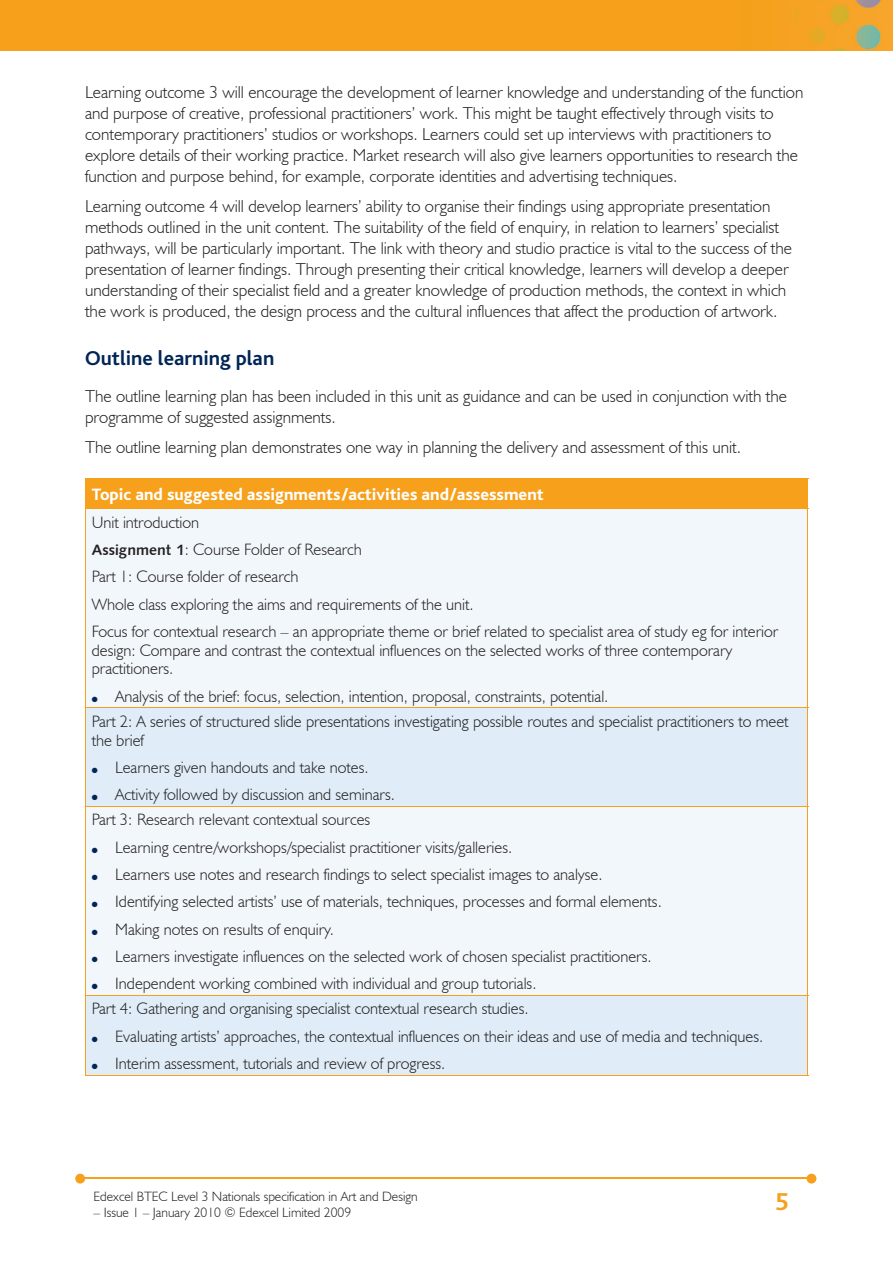
<style>
.page{position:relative;width:893px;height:1263px;background:#fff}
.page>*{position:absolute;margin:0;border:0;box-sizing:border-box;transform-origin:0 0}
.t1{font:700 25.5px "Bliss";color:#f6a01b}
.t2{font:700 21px "Bliss";color:#002556}
.t3{font:300 17.25px/21px "Humanist 521 BT";color:#231f20}
.t4{font:800 17.25px "Bliss";color:#fff}
.t5{font:300 16.5px/27.3px "Humanist 521 BT";color:#231f20}
.t6{font:300 13.5px "Humanist 521 BT";color:#231f20}
.t7{font:7.5px "Zapf Dingbats";color:#002556}
.s1{font-family:"Humanist 531 BT Bold A";font-weight:400;font-size:15px}
.s2{color:#002556}
</style>
<div class="page">
<img style="left:0;top:0;width:893px;height:51px">
<hr style="left:82px;top:1178px;width:728px;height:1px;background:#f6a01b">
<svg style="left:807px;top:1174px;width:9px;height:9px"></svg>
<svg style="left:75px;top:1174px;width:10px;height:9px"></svg>
<div style="left:85px;top:479px;width:723px;height:30px;background:#f6a01b"></div>
<div style="left:86px;top:509px;width:721px;height:199px;background:#f2f7fb"></div>
<svg style="left:86px;top:709px;width:721px;height:366px;fill:#f2f7fb"></svg>
<hr style="left:85px;top:478px;width:723px;height:1px;background:#f6a01b">
<hr style="left:85px;top:509px;width:1px;height:199px;background:#f6a01b">
<hr style="left:807px;top:509px;width:1px;height:199px;background:#f6a01b">
<hr style="left:85px;top:708px;width:1px;height:98px;background:#f6a01b">
<hr style="left:807px;top:708px;width:1px;height:98px;background:#f6a01b">
<hr style="left:85px;top:708px;width:723px;height:1px;background:#f6a01b">
<hr style="left:85px;top:807px;width:1px;height:188px;background:#f6a01b">
<hr style="left:807px;top:807px;width:1px;height:188px;background:#f6a01b">
<hr style="left:85px;top:806px;width:723px;height:1px;background:#f6a01b">
<hr style="left:85px;top:1075px;width:723px;height:1px;background:#f6a01b">
<hr style="left:85px;top:996px;width:1px;height:79px;background:#f6a01b">
<hr style="left:807px;top:996px;width:1px;height:79px;background:#f6a01b">
<hr style="left:85px;top:995px;width:723px;height:1px;background:#f6a01b">
<p class="t3" style="left:85px;top:81px;width:720px">Learning outcome 3 will encourage the development of learner knowledge and understanding of the function and purpose of creative, professional practitioners’ work. This might be taught effectively through visits to contemporary practitioners’ studios or workshops. Learners could set up interviews with practitioners to explore details of their working practice. Market research will also give learners opportunities to research the function and purpose behind, for example, corporate identities and advertising techniques.</p>
<p class="t3" style="left:85px;top:195px;width:709px">Learning outcome 4 will develop learners’ ability to organise their findings using appropriate presentation methods outlined in the unit content. The suitability of the field of enquiry, in relation to learners’ specialist pathways, will be particularly important. The link with theory and studio practice is vital to the success of the presentation of learner findings. Through presenting their critical knowledge, learners will develop a deeper understanding of their specialist field and a greater knowledge of production methods, the context in which the work is produced, the design process and the cultural influences that affect the production of artwork.</p>
<p class="t2" style="left:85px;top:348px;width:191px">Outline learning plan</p>
<p class="t3" style="left:85px;top:385px;width:704px">The outline learning plan has been included in this unit as guidance and can be used in conjunction with the programme of suggested assignments.</p>
<p class="t3" style="left:85px;top:436px;width:657px">The outline learning plan demonstrates one way in planning the delivery and assessment of this unit.</p>
<p class="t4" style="left:92px;top:486px;width:453px">Topic and suggested assignments/activities and/assessment</p>
<p class="t5" style="left:92px;top:508px;width:688px">Unit introduction<br><span class="s1">Assignment 1</span>: Course Folder of Research<br>Part 1: Course folder of research<br>Whole class exploring the aims and requirements of the unit.<br>Focus for contextual research – an appropriate theme or brief related to specialist area of study eg for interior</p>
<p class="t5" style="left:92px;top:640px;width:642px;line-height:18.8px">design: Compare and contrast the contextual influences on the selected works of three contemporary practitioners.</p>
<p class="t5" style="left:92px;top:683px;width:698px;line-height:25.3px"><span class="s2">●</span> Analysis of the brief: focus, selection, intention, proposal, constraints, potential.<br>Part 2: A series of structured slide presentations investigating possible routes and specialist practitioners to meet</p>
<p class="t5" style="left:115px;top:726px;width:281px;text-indent:-23px">the brief<br>Learners given handouts and take notes.<br>Activity followed by discussion and seminars.</p>
<p class="t7" style="left:92px;top:767px;width:7px">●</p>
<p class="t7" style="left:92px;top:794px;width:7px">●</p>
<p class="t5" style="left:115px;top:806px;width:548px;text-indent:-23px">Part 3: Research relevant contextual sources<br>Learning centre/workshops/specialist practitioner visits/galleries.<br>Learners use notes and research findings to select specialist images to analyse.<br>Identifying selected artists’ use of materials, techniques, processes and formal elements.<br>Making notes on results of enquiry.<br>Learners investigate influences on the selected work of chosen specialist practitioners.<br>Independent working combined with individual and group tutorials.</p>
<p class="t7" style="left:92px;top:846px;width:7px">●</p>
<p class="t7" style="left:92px;top:874px;width:7px">●</p>
<p class="t7" style="left:92px;top:901px;width:7px">●</p>
<p class="t7" style="left:92px;top:928px;width:7px">●</p>
<p class="t7" style="left:92px;top:955px;width:7px">●</p>
<p class="t7" style="left:92px;top:983px;width:7px">●</p>
<p class="t5" style="left:115px;top:995px;width:650px;text-indent:-23px">Part 4: Gathering and organising specialist contextual research studies.<br>Evaluating artists’ approaches, the contextual influences on their ideas and use of media and techniques.<br>Interim assessment, tutorials and review of progress.</p>
<p class="t7" style="left:92px;top:1035px;width:7px">●</p>
<p class="t7" style="left:92px;top:1063px;width:7px">●</p>
<p class="t6" style="left:94px;top:1188px;width:326px">Edexcel BTEC Level 3 Nationals specification in Art and Design</p>
<p class="t6" style="left:94px;top:1204px;width:259px">– Issue 1 – January 2010 © Edexcel Limited 2009</p>
<h1 class="t1" style="left:775px;top:1189px;width:15px">5</h1>
</div>
